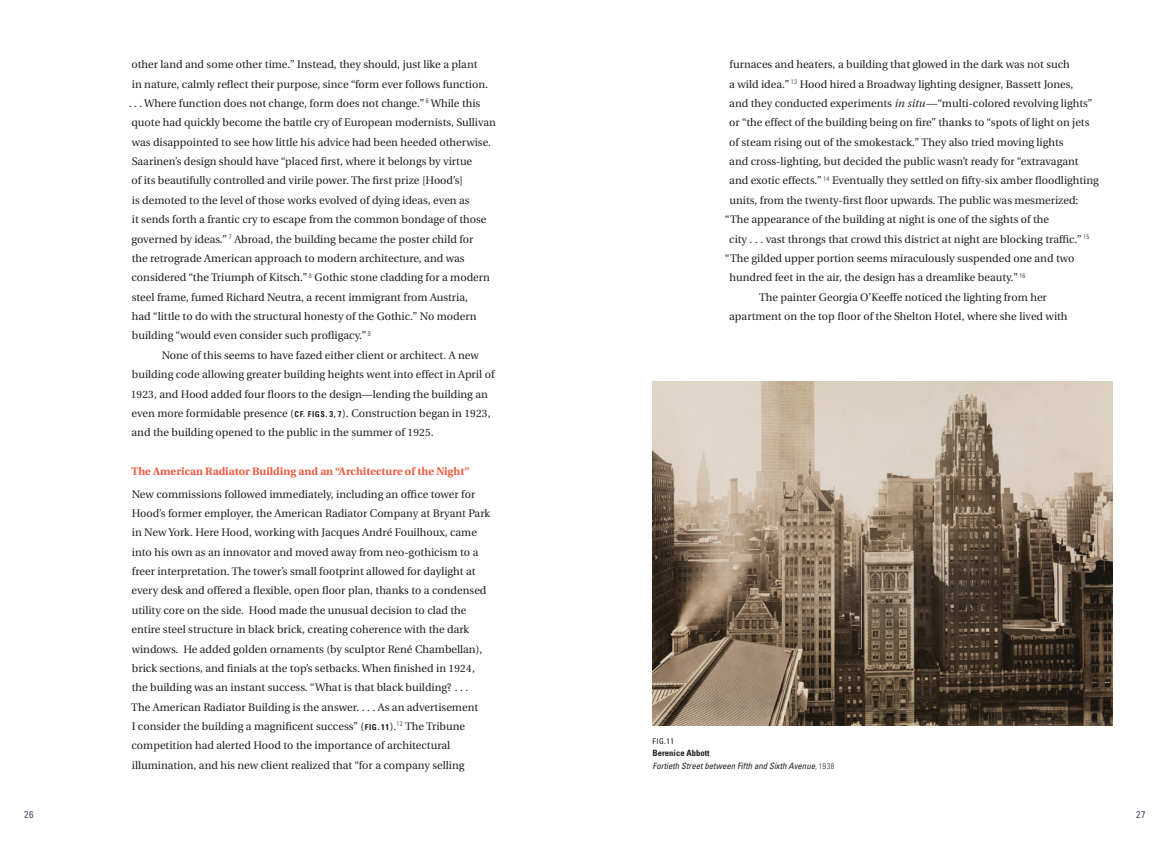
<style>
.page{position:relative;width:1170px;height:855px;background:#fff}
.page>*{position:absolute;margin:0;border:0;box-sizing:border-box;transform-origin:0 0}
.t1{font:11px/19.4px "Utopia";color:#231f20}
.t2{font:700 11px "Utopia";color:#f15b40}
.t3{font:condensed 10px "Univers";color:#4e4f71}
.t4{font:italic condensed 8.75px "Univers";color:#231f20}
.t5{font:700 condensed 8.62px "Univers";color:#231f20}
.t6{font:condensed 7.75px "Univers";color:#231f20}
.s1{font-size:10.62px}
.s2{font-family:"Univers";font-weight:700;font-stretch:condensed;font-size:8.12px}
.s3{font-family:"Univers";font-weight:700;font-stretch:condensed;font-size:8.5px}
.s4{font-style:italic}
.s5{font-size:8px}
.s6{font-weight:300;font-style:normal;font-size:8.62px}
.s7{font-weight:300;font-style:normal;font-size:8.12px}
</style>
<div class="page">
<img style="left:652px;top:382px;width:460px;height:343px">
<p class="t1" style="left:132px;top:55px;width:348px">other land and some other time.” Instead, they should, just like a plant</p>
<p class="t1" style="left:132px;top:74px;width:358px">in nature, calmly reflect their purpose, since “form ever follows function.</p>
<p class="t1" style="left:129px;top:94px;width:353px">. . . Where function does not change, form does not change.” <sup>6</sup> While this</p>
<p class="t1" style="left:132px;top:113px;width:366px">quote had quickly become the battle cry of European modernists, Sullivan</p>
<p class="t1" style="left:132px;top:133px;width:361px">was disappointed to see how little his advice had been heeded otherwise.</p>
<p class="t1" style="left:132px;top:152px;width:342px">Saarinen’s design should have “placed first, where it belongs by virtue</p>
<p class="t1" style="left:132px;top:171px;width:333px">of its beautifully controlled and virile power. The first prize [Hood’s]</p>
<p class="t1" style="left:132px;top:191px;width:339px">is demoted to the level of those works evolved of dying ideas, even as</p>
<p class="t1" style="left:132px;top:210px;width:356px">it sends forth a frantic cry to escape from the common bondage of those</p>
<p class="t1" style="left:132px;top:229px;width:343px">governed by ideas.” <sup>7</sup> Abroad, the building became the poster child for</p>
<p class="t1" style="left:132px;top:249px;width:334px">the retrograde American approach to modern architecture, and was</p>
<p class="t1" style="left:132px;top:268px;width:360px">considered “the Triumph of Kitsch.” <sup>8</sup> Gothic stone cladding for a modern</p>
<p class="t1" style="left:132px;top:288px;width:338px">steel frame, fumed Richard Neutra, a recent immigrant from Austria,</p>
<p class="t1" style="left:132px;top:307px;width:346px">had “little to do with the structural honesty of the Gothic.” No modern</p>
<p class="t1" style="left:132px;top:326px;width:240px">building “would even consider such profligacy.” <sup>9</sup></p>
<p class="t1" style="left:162px;top:346px;width:319px">None of this seems to have fazed either client or architect. A new</p>
<p class="t1" style="left:132px;top:365px;width:364px">building code allowing greater building heights went into effect in April of</p>
<p class="t1" style="left:131px;top:384px;width:359px"><span class="s1">1923</span>, and Hood added four floors to the design—lending the building an</p>
<p class="t1" style="left:132px;top:404px;width:361px">even more formidable presence (<span class="s2">CF. FIGS</span><span class="s3">. 3, 7</span>). Construction began in <span class="s1">1923</span>,</p>
<p class="t1" style="left:132px;top:423px;width:304px">and the building opened to the public in the summer of <span class="s1">1925</span>.</p>
<p class="t2" style="left:132px;top:464px;width:340px">The American Radiator Building and an “Architecture of the Night”</p>
<p class="t1" style="left:131px;top:484px;width:360px">New commissions followed immediately, including an office tower for Hood’s former employer, the American Radiator Company at Bryant Park in New York. Here Hood, working with Jacques André Fouilhoux, came into his own as an innovator and moved away from neo-gothicism to a freer interpretation. The tower’s small footprint allowed for daylight at every desk and offered a flexible, open floor plan, thanks to a condensed utility core on the side. Hood made the unusual decision to clad the entire steel structure in black brick, creating coherence with the dark windows. He added golden ornaments (by sculptor René Chambellan), brick sections, and finials at the top’s setbacks. When finished in <span class="s1">1924</span>, the building was an instant success. “What is that black building? . . .<br>The American Radiator Building is the answer. . . . As an advertisement<br>I consider the building a magnificent success” (<span class="s2">FIG</span><span class="s3">. 11</span>).<sup>12</sup> The Tribune competition had alerted Hood to the importance of architectural illumination, and his new client realized that “for a company selling</p>
<p class="t1" style="left:730px;top:55px;width:342px">furnaces and heaters, a building that glowed in the dark was not such</p>
<p class="t1" style="left:729px;top:74px;width:346px">a wild idea.” <sup>13</sup> Hood hired a Broadway lighting designer, Bassett Jones,</p>
<p class="t1" style="left:729px;top:94px;width:365px">and they conducted experiments <span class="s4">in situ</span>—“multi-colored revolving lights”</p>
<p class="t1" style="left:729px;top:113px;width:362px">or “the effect of the building being on fire” thanks to “spots of light on jets</p>
<p class="t1" style="left:729px;top:133px;width:336px">of steam rising out of the smokestack.” They also tried moving lights</p>
<p class="t1" style="left:729px;top:152px;width:351px">and cross-lighting, but decided the public wasn’t ready for “extravagant</p>
<p class="t1" style="left:729px;top:171px;width:371px">and exotic effects.” <sup>14</sup> Eventually they settled on fifty-six amber floodlighting</p>
<p class="t1" style="left:730px;top:191px;width:351px">units, from the twenty-first floor upwards. The public was mesmerized:</p>
<p class="t1" style="left:725px;top:210px;width:326px">“The appearance of the building at night is one of the sights of the</p>
<p class="t1" style="left:729px;top:229px;width:362px">city . . . vast throngs that crowd this district at night are blocking traffic.” <sup>15</sup></p>
<p class="t1" style="left:725px;top:249px;width:351px">“The gilded upper portion seems miraculously suspended one and two</p>
<p class="t1" style="left:730px;top:268px;width:297px">hundred feet in the air, the design has a dreamlike beauty.” <sup>16</sup></p>
<p class="t1" style="left:759px;top:288px;width:289px">The painter Georgia O’Keeffe noticed the lighting from her</p>
<p class="t1" style="left:729px;top:307px;width:340px">apartment on the top floor of the Shelton Hotel, where she lived with</p>
<p class="t6" style="left:652px;top:736px;width:23px">FIG<span class="s5">.11</span></p>
<p class="t5" style="left:652px;top:748px;width:59px">Berenice Abbott</p>
<p class="t4" style="left:652px;top:760px;width:183px">Fortieth Street between Fifth and Sixth Avenue<span class="s6">,</span> <span class="s7">1938</span></p>
<p class="t3" style="left:24px;top:808px;width:11px">26</p>
<p class="t3" style="left:1136px;top:808px;width:11px">27</p>
</div>
